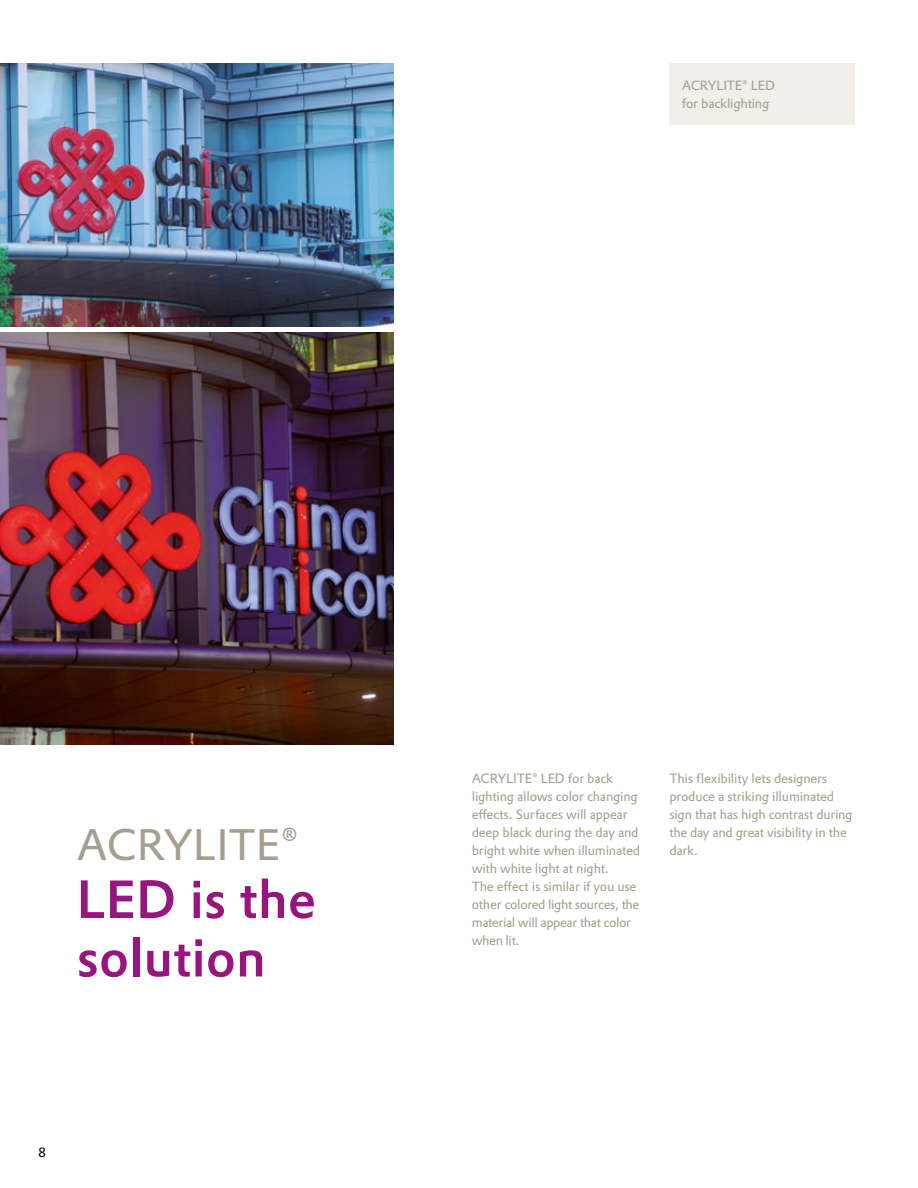
<style>
.page{position:relative;width:918px;height:1188px;background:#fff}
.page>*{position:absolute;margin:0;border:0;box-sizing:border-box;transform-origin:0 0}
.t1{font:500 52.65px/58.5px "Evonik Prokyon";color:#981580}
.t2{font:43.2px "Evonik Prokyon";color:#a79e90}
.t3{font:13.2px/18px "Evonik Prokyon";letter-spacing:-.015em;color:#a79e90}
.t4{font:13.2px "Evonik Prokyon";color:#000}
</style>
<div class="page">
<div style="left:669px;top:63px;width:185px;height:61px;background:#f2eee8"></div>
<img style="left:0;top:63px;width:393px;height:264px">
<img style="left:0;top:332px;width:393px;height:412px">
<p class="t3" style="left:682px;top:76px;width:95px">ACRYLITE® LED for backlighting</p>
<h2 class="t2" style="left:77px;top:811px;width:224px">ACRYLITE®</h2>
<h1 class="t1" style="left:77px;top:866px;width:241px">LED is the solution</h1>
<p class="t4" style="left:38px;top:1142px;width:9px">8</p>
<p class="t3" style="left:472px;top:769px;width:170px">ACRYLITE® LED for back lighting allows color changing effects. Surfaces will appear deep black during the day and bright white when illuminated with white light at night.<br>The effect is similar if you use other colored light sources, the material will appear that color when lit.</p>
<p class="t3" style="left:669px;top:768px;width:185px">This flexibility lets designers produce a striking illuminated sign that has high contrast during the day and great visibility in the</p>
<p class="t3" style="left:669px;top:840px;width:30px">dark.</p>
</div>
